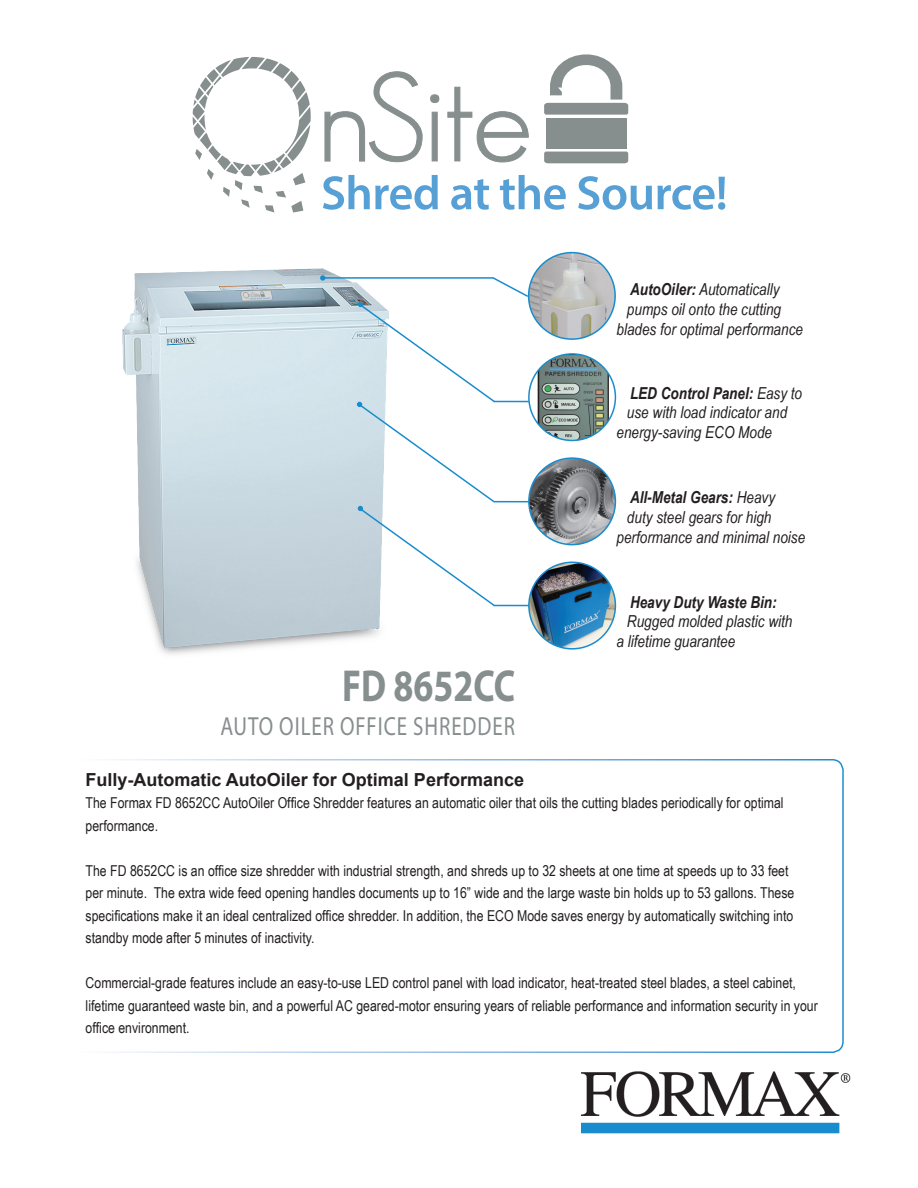
<style>
.page{position:relative;width:918px;height:1188px;background:#fff}
.page>*{position:absolute;margin:0;border:0;box-sizing:border-box;transform-origin:0 0}
.t1{font:700 45px "Myriad Pro";color:#868e8e;scale:.8 1}
.t2{font:26.25px "Myriad Pro";letter-spacing:.045em;color:#868e8e;scale:.8 1}
.t3{font:700 18px "Arial";color:#231f20}
.t4{font:italic 16.5px/19.8px "Arial Narrow";color:#231f20}
.t5{font:italic 700 16.5px "Arial Narrow";color:#231f20}
.t6{font:15px/22.5px "Arial Narrow";color:#231f20}
.s1{font-weight:700}
.s2{font-weight:400}
</style>
<div class="page">
<img style="left:122px;top:268px;width:258px;height:387px">
<div style="left:74px;top:759px;width:770px;height:294px;border:2px solid #fff;border-radius:11px"></div>
<img style="left:581px;top:1071px;width:270px;height:63px">
<svg style="left:324px;top:71px;width:99px;height:92px"></svg>
<svg style="left:430px;top:94px;width:10px;height:68px"></svg>
<svg style="left:447px;top:86px;width:82px;height:77px"></svg>
<svg style="left:193px;top:57px;width:118px;height:156px"></svg>
<div style="left:546px;top:118px;width:80px;height:30px;background:#868e8e"></div>
<svg style="left:544px;top:54px;width:84px;height:61px"></svg>
<svg style="left:544px;top:152px;width:84px;height:11px"></svg>
<svg style="left:323px;top:175px;width:115px;height:35px"></svg>
<svg style="left:451px;top:179px;width:38px;height:31px"></svg>
<svg style="left:500px;top:175px;width:66px;height:35px"></svg>
<svg style="left:578px;top:176px;width:147px;height:34px"></svg>
<img style="left:537px;top:354px;width:72px;height:86px">
<div style="left:528px;top:353px;width:88px;height:88px;border:2px solid #198ccd;border-radius:50%"></div>
<img style="left:529px;top:563px;width:86px;height:86px">
<div style="left:528px;top:562px;width:88px;height:88px;border:2px solid #198ccd;border-radius:50%"></div>
<img style="left:529px;top:458px;width:86px;height:87px;border-radius:43px">
<div style="left:528px;top:457px;width:88px;height:88px;border:2px solid #198ccd;border-radius:50%"></div>
<img style="left:529px;top:253px;width:86px;height:86px;border-radius:43px">
<div style="left:528px;top:252px;width:88px;height:88px;border:2px solid #198ccd;border-radius:50%"></div>
<hr style="left:324px;top:277px;width:169px;height:2px;background:#198ccd">
<svg style="left:320px;top:275px;width:5px;height:6px"></svg>
<svg style="left:357px;top:276px;width:173px;height:332px"></svg>
<p class="t4" style="left:630px;top:279px;width:151px"><span class="s1">AutoOiler:</span> Automatically</p>
<p class="t4" style="left:627px;top:299px;width:156px">pumps oil onto the cutting</p>
<p class="t4" style="left:617px;top:319px;width:188px">blades for optimal performance</p>
<p class="t5" style="left:630px;top:380px;width:174px">LED Control Panel: <span class="s2">Easy to</span></p>
<p class="t4" style="left:627px;top:402px;width:162px">use with load indicator and</p>
<p class="t4" style="left:617px;top:422px;width:157px">energy-saving ECO Mode</p>
<p class="t5" style="left:630px;top:485px;width:147px">All-Metal Gears: <span class="s2">Heavy</span></p>
<p class="t4" style="left:627px;top:507px;width:146px">duty steel gears for high</p>
<p class="t4" style="left:617px;top:527px;width:190px">performance and minimal noise</p>
<h1 class="t1" style="left:342px;top:657px;width:218px">FD 8652CC</h1>
<h2 class="t2" style="left:220px;top:710px;width:370px">AUTO OILER OFFICE SHREDDER</h2>
<p class="t5" style="left:630px;top:589px;width:148px">Heavy Duty Waste Bin:</p>
<p class="t4" style="left:617px;top:611px;width:177px;text-indent:10px">Rugged molded plastic with a lifetime guarantee</p>
<p class="t3" style="left:86px;top:768px;width:440px">Fully-Automatic AutoOiler for Optimal Performance</p>
<p class="t6" style="left:86px;top:791px;width:700px">The Formax FD 8652CC AutoOiler Office Shredder features an automatic oiler that oils the cutting blades periodically for optimal performance.</p>
<p class="t6" style="left:86px;top:859px;width:710px">The FD 8652CC is an office size shredder with industrial strength, and shreds up to 32 sheets at one time at speeds up to 33 feet per minute. The extra wide feed opening handles documents up to 16” wide and the large waste bin holds up to 53 gallons. These specifications make it an ideal centralized office shredder. In addition, the ECO Mode saves energy by automatically switching into standby mode after 5 minutes of inactivity.</p>
<p class="t6" style="left:86px;top:971px;width:734px">Commercial-grade features include an easy-to-use LED control panel with load indicator, heat-treated steel blades, a steel cabinet, lifetime guaranteed waste bin, and a powerful AC geared-motor ensuring years of reliable performance and information security in your office environment.</p>
</div>
